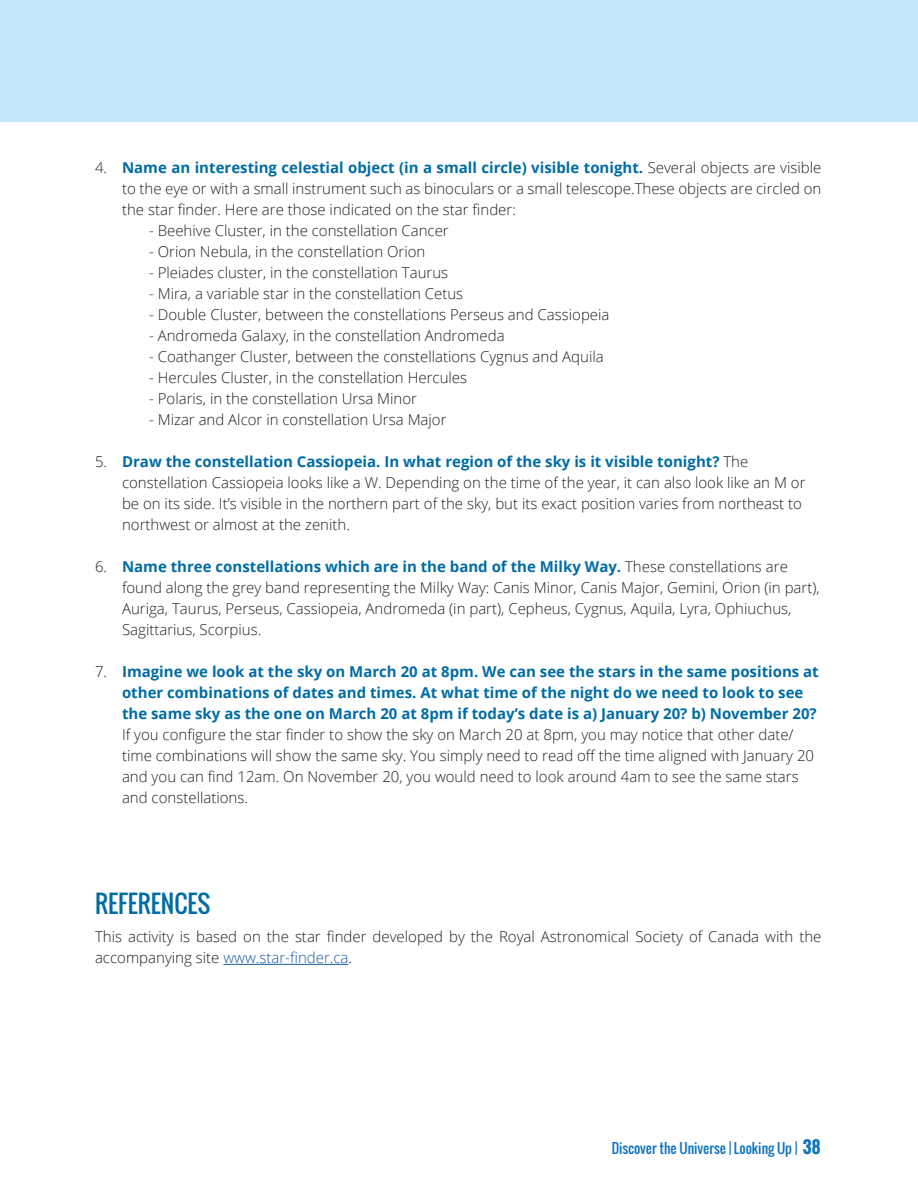
<style>
.page{position:relative;width:918px;height:1188px;background:#fff}
.page>*{position:absolute;margin:0;border:0;box-sizing:border-box;transform-origin:0 0}
.t1{font:24px "Oswald";color:#006ca4}
.t2{font:300 15px/21px "Open Sans";color:#231f20}
.t3{font:700 15px/21px "Open Sans";color:#006ca4}
.t4{font:13.5px "Oswald";color:#1074bc}
.s1{font-weight:700;color:#006ca4}
.s2{font-weight:300;color:#231f20}
.s3{color:#175d9e}
.s4{font-weight:700;font-size:16.5px}
</style>
<div class="page">
<div style="left:0;top:0;width:918px;height:122px;background:#c0e7fa"></div>
<hr style="left:223px;top:964px;width:125px;height:1px;background:#175d9e">
<p class="t2" style="left:122px;top:157px;width:701px;text-align:justify;text-indent:-27px">4. <span class="s1">Name an interesting celestial object (in a small circle) visible tonight.</span> Several objects are visible to the eye or with a small instrument such as binoculars or a small telescope.These objects are circled on the star finder. Here are those indicated on the star finder:</p>
<p class="t2" style="left:149px;top:220px;width:301px">- Beehive Cluster, in the constellation Cancer</p>
<p class="t2" style="left:149px;top:241px;width:278px">- Orion Nebula, in the constellation Orion</p>
<p class="t2" style="left:149px;top:262px;width:301px">- Pleiades cluster, in the constellation Taurus</p>
<p class="t2" style="left:149px;top:283px;width:316px">- Mira, a variable star in the constellation Cetus</p>
<p class="t2" style="left:149px;top:304px;width:462px">- Double Cluster, between the constellations Perseus and Cassiopeia</p>
<p class="t2" style="left:149px;top:325px;width:357px">- Andromeda Galaxy, in the constellation Andromeda</p>
<p class="t2" style="left:149px;top:346px;width:456px">- Coathanger Cluster, between the constellations Cygnus and Aquila</p>
<p class="t2" style="left:149px;top:367px;width:320px">- Hercules Cluster, in the constellation Hercules</p>
<p class="t2" style="left:149px;top:388px;width:270px">- Polaris, in the constellation Ursa Minor</p>
<p class="t2" style="left:149px;top:409px;width:299px">- Mizar and Alcor in constellation Ursa Major</p>
<p class="t2" style="left:122px;top:451px;width:685px;text-indent:-27px">5. <span class="s1">Draw the constellation Cassiopeia. In what region of the sky is it visible tonight?</span> The constellation Cassiopeia looks like a W. Depending on the time of the year, it can also look like an M or be on its side. It’s visible in the northern part of the sky, but its exact position varies from northeast to northwest or almost at the zenith.</p>
<p class="t2" style="left:122px;top:556px;width:699px;text-indent:-27px">6. <span class="s1">Name three constellations which are in the band of the Milky Way.</span> These constellations are found along the grey band representing the Milky Way: Canis Minor, Canis Major, Gemini, Orion (in part), Auriga, Taurus, Perseus, Cassiopeia, Andromeda (in part), Cepheus, Cygnus, Aquila, Lyra, Ophiuchus, Sagittarius, Scorpius.</p>
<p class="t3" style="left:122px;top:661px;width:698px;text-indent:-27px"><span class="s2">7.</span> Imagine we look at the sky on March 20 at 8pm. We can see the stars in the same positions at other combinations of dates and times. At what time of the night do we need to look to see the same sky as the one on March 20 at 8pm if today’s date is a) January 20? b) November 20?</p>
<p class="t2" style="left:122px;top:724px;width:694px">If you configure the star finder to show the sky on March 20 at 8pm, you may notice that other date/ time combinations will show the same sky. You simply need to read off the time aligned with January 20 and you can find 12am. On November 20, you would need to look around 4am to see the same stars and constellations.</p>
<h1 class="t1" style="left:95px;top:886px;width:117px">REFERENCES</h1>
<p class="t2" style="left:95px;top:926px;width:728px">This activity is based on the star finder developed by the Royal Astronomical Society of Canada with the accompanying site <span class="s3">www.star-finder.ca</span>.</p>
<p class="t4" style="left:612px;top:1138px;width:210px">Discover the Universe | Looking Up | <span class="s4">38</span></p>
</div>
